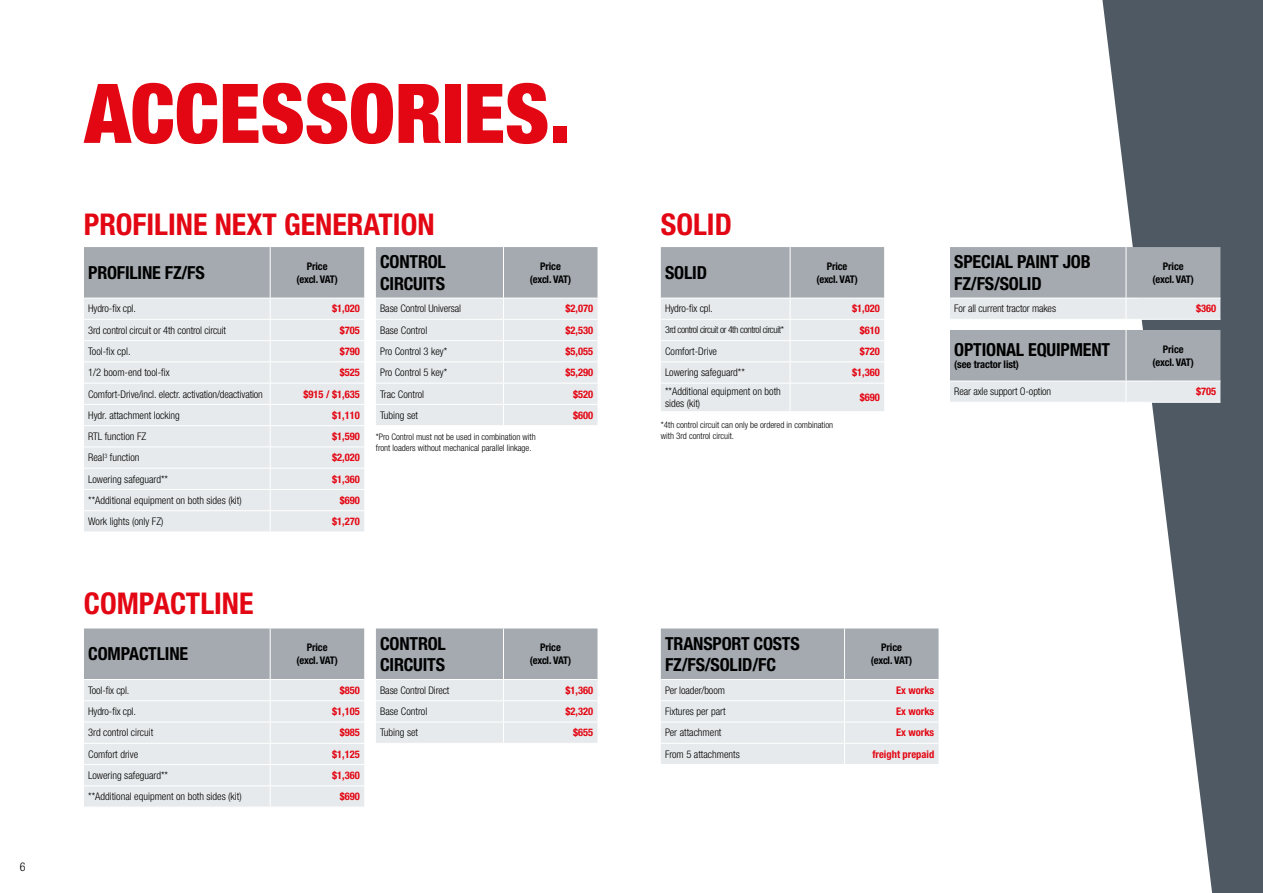
<style>
.page{position:relative;width:1263px;height:893px;background:#fff}
.page>*{position:absolute;margin:0;border:0;box-sizing:border-box;transform-origin:0 0}
.t1{font:900 condensed 82.5px "Helvetica Neue LTW1 G";color:#e30613}
.t2{font:700 condensed 30px "Helvetica Neue LTW1 G";color:#e30613}
.t3{font:700 condensed 18px/21.6px "Helvetica Neue LTW1 G";letter-spacing:-.01em;color:#000}
.t4{font:300 condensed 12px "Helvetica Neue LTW1 G";color:#000}
.t5{font:300 condensed 10.5px/12.6px "Helvetica Neue LTW1 G";color:#000}
.t6{font:700 condensed 10.5px "Helvetica Neue LTW1 G";color:#e30613}
.t7{font:700 condensed 10.5px/12.6px "Helvetica Neue LTW1 G";letter-spacing:-.01em;color:#000;text-align:center}
.t8{font:300 condensed 9.75px "Helvetica Neue LTW1 G";letter-spacing:-.04em;color:#000}
.t9{font:300 condensed 9px/10.8px "Helvetica Neue LTW1 G";color:#000}
</style>
<div class="page">
<svg style="left:1102px;top:0;width:161px;height:893px;fill:#4f5963"></svg>
<svg style="left:84px;top:247px;width:280px;height:285px;background:#dcdfe2"></svg>
<svg style="left:84px;top:628px;width:280px;height:179px;background:#d4d8db"></svg>
<svg style="left:376px;top:247px;width:221px;height:178px;background:#d4d8db"></svg>
<svg style="left:376px;top:628px;width:221px;height:115px;background:#caced2"></svg>
<hr style="left:376px;top:722px;width:127px;height:1px;background:#fff">
<hr style="left:503px;top:722px;width:94px;height:1px;background:#fff">
<svg style="left:661px;top:247px;width:223px;height:164px;background:#d3d7da"></svg>
<svg style="left:950px;top:247px;width:270px;height:72px;background:#b8bdc2"></svg>
<hr style="left:950px;top:319px;width:176px;height:1px;background:#fff">
<hr style="left:1126px;top:319px;width:94px;height:1px;background:#fff">
<svg style="left:950px;top:330px;width:270px;height:72px;background:#b8bdc2"></svg>
<hr style="left:950px;top:402px;width:176px;height:1px;background:#fff">
<hr style="left:1126px;top:402px;width:94px;height:1px;background:#fff">
<svg style="left:661px;top:628px;width:277px;height:136px;background:#ced2d5"></svg>
<hr style="left:661px;top:722px;width:183px;height:1px;background:#fff">
<hr style="left:844px;top:722px;width:94px;height:1px;background:#fff">
<hr style="left:661px;top:743px;width:183px;height:1px;background:#fff">
<hr style="left:844px;top:743px;width:94px;height:1px;background:#fff">
<p class="t4" style="left:20px;top:860px;width:7px">6</p>
<h1 class="t1" style="left:85px;top:64px;width:488px">ACCESSORIES.</h1>
<h2 class="t2" style="left:84px;top:206px;width:352px">PROFILINE NEXT GENERATION</h2>
<h3 class="t3" style="left:88px;top:262px;width:118px">PROFILINE FZ/FS</h3>
<p class="t7" style="left:296px;top:260px;width:43px">Price (excl. VAT)</p>
<p class="t5" style="left:88px;top:303px;width:49px">Hydro-fix cpl.</p>
<p class="t6" style="left:332px;top:302px;width:29px">$1,020</p>
<p class="t5" style="left:88px;top:324px;width:139px">3rd control circuit or 4th control circuit</p>
<p class="t6" style="left:340px;top:324px;width:22px">$705</p>
<p class="t5" style="left:88px;top:345px;width:44px">Tool-fix cpl.</p>
<p class="t6" style="left:340px;top:345px;width:22px">$790</p>
<p class="t5" style="left:88px;top:366px;width:83px">1/2 boom-end tool-fix</p>
<p class="t6" style="left:340px;top:366px;width:22px">$525</p>
<p class="t5" style="left:88px;top:388px;width:176px">Comfort-Drive/incl. electr. activation/deactivation</p>
<p class="t6" style="left:303px;top:387px;width:58px">$915 / $1,635</p>
<p class="t5" style="left:88px;top:409px;width:93px">Hydr. attachment locking</p>
<p class="t6" style="left:332px;top:409px;width:29px">$1,110</p>
<p class="t5" style="left:88px;top:430px;width:60px">RTL function FZ</p>
<p class="t6" style="left:332px;top:430px;width:29px">$1,590</p>
<p class="t5" style="left:88px;top:451px;width:53px">Real<sup>3</sup> function</p>
<p class="t6" style="left:332px;top:451px;width:29px">$2,020</p>
<p class="t5" style="left:88px;top:473px;width:81px">Lowering safeguard**</p>
<p class="t6" style="left:332px;top:473px;width:29px">$1,360</p>
<p class="t5" style="left:88px;top:494px;width:155px">**Additional equipment on both sides (kit)</p>
<p class="t6" style="left:340px;top:494px;width:22px">$690</p>
<p class="t5" style="left:88px;top:515px;width:77px">Work lights (only FZ)</p>
<p class="t6" style="left:332px;top:515px;width:29px">$1,270</p>
<h3 class="t3" style="left:380px;top:251px;width:67px">CONTROL<br>CIRCUITS</h3>
<p class="t7" style="left:530px;top:260px;width:43px">Price (excl. VAT)</p>
<p class="t5" style="left:380px;top:303px;width:83px">Base Control Universal</p>
<p class="t6" style="left:565px;top:302px;width:29px">$2,070</p>
<p class="t5" style="left:380px;top:324px;width:49px">Base Control</p>
<p class="t6" style="left:565px;top:324px;width:29px">$2,530</p>
<p class="t5" style="left:380px;top:345px;width:69px">Pro Control 3 key*</p>
<p class="t6" style="left:565px;top:345px;width:29px">$5,055</p>
<p class="t5" style="left:380px;top:366px;width:69px">Pro Control 5 key*</p>
<p class="t6" style="left:565px;top:366px;width:29px">$5,290</p>
<p class="t5" style="left:380px;top:388px;width:46px">Trac Control</p>
<p class="t6" style="left:573px;top:387px;width:22px">$520</p>
<p class="t5" style="left:380px;top:409px;width:39px">Tubing set</p>
<p class="t6" style="left:573px;top:409px;width:22px">$600</p>
<p class="t9" style="left:376px;top:432px;width:161px">*Pro Control must not be used in combination with front loaders without mechanical parallel linkage.</p>
<h2 class="t2" style="left:84px;top:586px;width:171px">COMPACTLINE</h2>
<h3 class="t3" style="left:88px;top:643px;width:101px">COMPACTLINE</h3>
<p class="t7" style="left:296px;top:641px;width:43px">Price (excl. VAT)</p>
<p class="t5" style="left:88px;top:684px;width:43px">Tool-fix cpl.</p>
<p class="t6" style="left:340px;top:684px;width:22px">$850</p>
<p class="t5" style="left:88px;top:705px;width:49px">Hydro-fix cpl.</p>
<p class="t6" style="left:332px;top:705px;width:29px">$1,105</p>
<p class="t5" style="left:88px;top:726px;width:67px">3rd control circuit</p>
<p class="t6" style="left:340px;top:726px;width:22px">$985</p>
<p class="t5" style="left:88px;top:748px;width:52px">Comfort drive</p>
<p class="t6" style="left:332px;top:748px;width:29px">$1,125</p>
<p class="t5" style="left:88px;top:769px;width:81px">Lowering safeguard**</p>
<p class="t6" style="left:332px;top:769px;width:29px">$1,360</p>
<p class="t5" style="left:88px;top:790px;width:155px">**Additional equipment on both sides (kit)</p>
<p class="t6" style="left:340px;top:790px;width:22px">$690</p>
<h3 class="t3" style="left:380px;top:632px;width:67px">CONTROL<br>CIRCUITS</h3>
<p class="t7" style="left:530px;top:641px;width:43px">Price (excl. VAT)</p>
<p class="t5" style="left:380px;top:684px;width:71px">Base Control Direct</p>
<p class="t6" style="left:565px;top:684px;width:29px">$1,360</p>
<p class="t5" style="left:380px;top:705px;width:49px">Base Control</p>
<p class="t6" style="left:565px;top:705px;width:29px">$2,320</p>
<p class="t5" style="left:380px;top:726px;width:39px">Tubing set</p>
<p class="t6" style="left:573px;top:726px;width:22px">$655</p>
<h2 class="t2" style="left:661px;top:206px;width:73px">SOLID</h2>
<h3 class="t3" style="left:665px;top:262px;width:43px">SOLID</h3>
<p class="t7" style="left:816px;top:260px;width:43px">Price (excl. VAT)</p>
<p class="t5" style="left:665px;top:303px;width:49px">Hydro-fix cpl.</p>
<p class="t6" style="left:852px;top:302px;width:29px">$1,020</p>
<p class="t8" style="left:665px;top:324px;width:120px">3rd control circuit or 4th control circuit*</p>
<p class="t6" style="left:860px;top:324px;width:22px">$610</p>
<p class="t5" style="left:665px;top:345px;width:53px">Comfort-Drive</p>
<p class="t6" style="left:860px;top:345px;width:22px">$720</p>
<p class="t5" style="left:665px;top:366px;width:81px">Lowering safeguard**</p>
<p class="t6" style="left:852px;top:366px;width:29px">$1,360</p>
<p class="t5" style="left:665px;top:385px;width:117px">**Additional equipment on both sides (kit)</p>
<p class="t6" style="left:860px;top:391px;width:22px">$690</p>
<p class="t9" style="left:661px;top:419px;width:174px">*4th control circuit can only be ordered in combination with 3rd control circuit.</p>
<h3 class="t3" style="left:954px;top:251px;width:138px">SPECIAL PAINT JOB<br>FZ/FS/SOLID</h3>
<p class="t7" style="left:1152px;top:260px;width:43px">Price (excl. VAT)</p>
<p class="t5" style="left:954px;top:303px;width:103px">For all current tractor makes</p>
<p class="t6" style="left:1196px;top:302px;width:22px">$360</p>
<h3 class="t3" style="left:954px;top:338px;width:157px">OPTIONAL EQUIPMENT</h3>
<p class="t7" style="left:954px;top:358px;width:66px">(see tractor list)</p>
<p class="t7" style="left:1152px;top:343px;width:43px">Price (excl. VAT)</p>
<p class="t5" style="left:954px;top:385px;width:98px">Rear axle support O-option</p>
<p class="t6" style="left:1196px;top:385px;width:22px">$705</p>
<h3 class="t3" style="left:665px;top:632px;width:136px">TRANSPORT COSTS<br>FZ/FS/SOLID/FC</h3>
<p class="t7" style="left:871px;top:641px;width:43px">Price (excl. VAT)</p>
<p class="t5" style="left:665px;top:684px;width:61px">Per loader/boom</p>
<p class="t6" style="left:896px;top:684px;width:40px">Ex works</p>
<p class="t5" style="left:665px;top:705px;width:62px">Fixtures per part</p>
<p class="t6" style="left:896px;top:705px;width:40px">Ex works</p>
<p class="t5" style="left:665px;top:726px;width:58px">Per attachment</p>
<p class="t6" style="left:896px;top:726px;width:40px">Ex works</p>
<p class="t5" style="left:665px;top:748px;width:76px">From 5 attachments</p>
<p class="t6" style="left:872px;top:748px;width:63px">freight prepaid</p>
</div>
